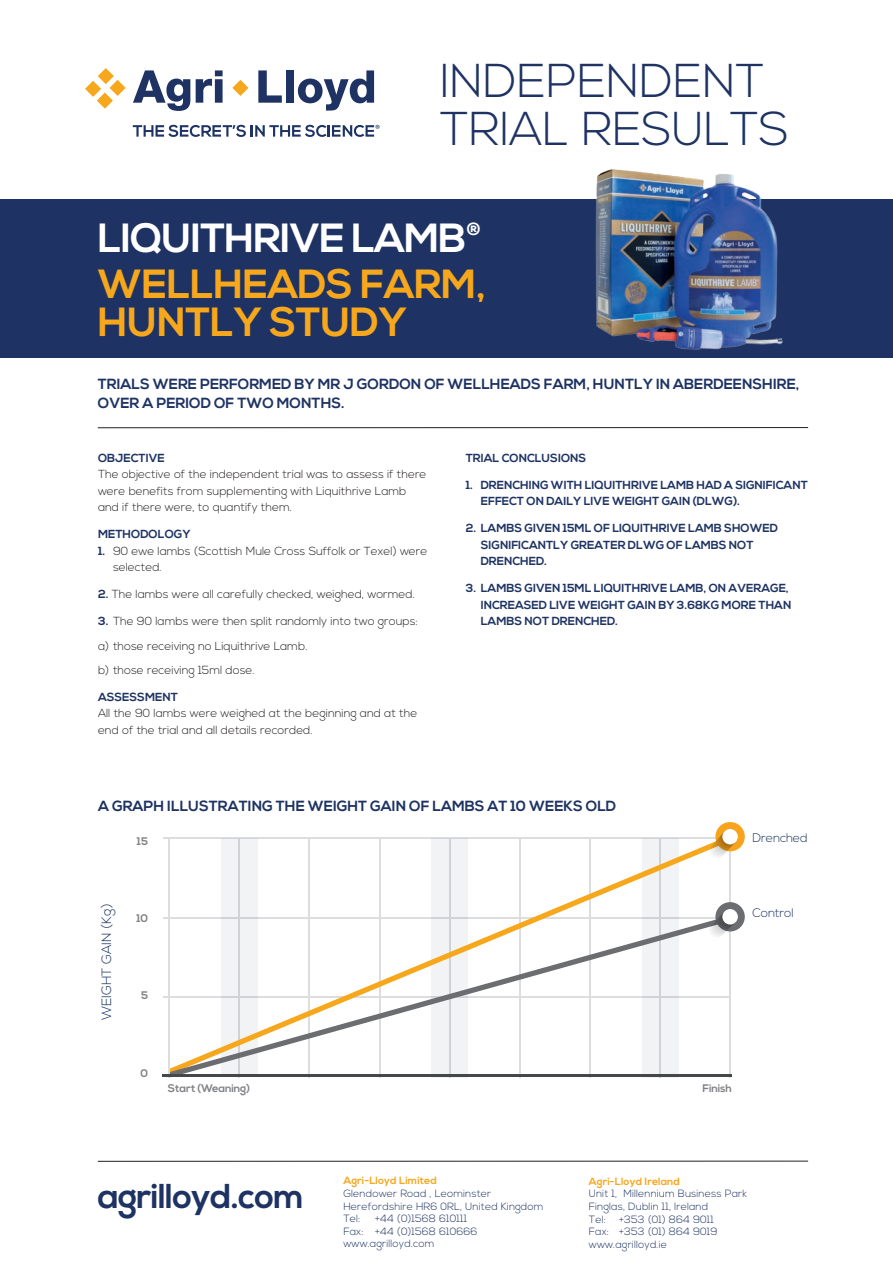
<style>
.page{position:relative;width:893px;height:1263px;background:#fff}
.page>*{position:absolute;margin:0;border:0;box-sizing:border-box;transform-origin:0 0}
.t1{font:300 47.4px "Nexa";color:#1e3363}
.t2{font:700 40.65px/37.5px "Nexa";letter-spacing:-.01em;color:#f7a71c}
.t3{font:700 40.65px "Nexa";letter-spacing:-.02em;color:#fff}
.t4{font:700 34.5px "Nexa";letter-spacing:-.02em;color:#1e3363}
.t5{font:700 17.55px "Nexa";color:#fff}
.t6{font:700 14.7px/18.8px "Nexa";color:#1e3363}
.t7{font:300 13.5px "Nexa";color:#1e3363}
.t8{font:300 12.3px "Nexa";letter-spacing:-.01em;color:#1e3363}
.t9{font:12px "Myriad Pro";color:#1e3363}
.t10{font:300 11.7px/16.5px "Nexa";color:#231f20}
.t11{font:700 11.7px/16.5px "Nexa";color:#1e3363}
.t12{font:700 10.95px "Nexa";letter-spacing:-.01em;color:#808285}
.t13{font:300 10.5px/12.6px "Nexa";letter-spacing:.01em;color:#1e3363}
.s1{font-weight:700;color:#1e3363}
.s2{font-weight:700;color:#f7a71c}
</style>
<div class="page">
<div style="left:0;top:200px;width:893px;height:158px;background:#1e3363"></div>
<svg style="left:162px;top:837px;width:573px;height:238px"></svg>
<svg style="left:163px;top:912px;width:572px;height:166px"></svg>
<div style="left:715px;top:822px;width:30px;height:30px;background:#f9a21c;border-radius:50%"></div>
<svg style="left:708px;top:829px;width:30px;height:32px"></svg>
<div style="left:722px;top:829px;width:16px;height:16px;background:#fff;border-radius:50%"></div>
<div style="left:715px;top:902px;width:30px;height:29px;background:#6c6d70;border-radius:50%"></div>
<svg style="left:707px;top:909px;width:31px;height:31px"></svg>
<div style="left:722px;top:909px;width:16px;height:15px;background:#fff;border-radius:50%"></div>
<hr style="left:168px;top:838px;width:2px;height:239px;background:#dcdddf">
<hr style="left:162px;top:1075px;width:569px;height:2px;background:#454849">
<hr style="left:98px;top:427px;width:710px;height:1px;background:#231f20">
<hr style="left:98px;top:1161px;width:710px;height:1px;background:#231f20">
<img style="left:590px;top:169px;width:200px;height:181px">
<svg style="left:133px;top:70px;width:57px;height:41px"></svg>
<svg style="left:196px;top:70px;width:27px;height:33px"></svg>
<svg style="left:258px;top:70px;width:24px;height:33px"></svg>
<div style="left:286px;top:70px;width:8px;height:33px;background:#1e3363"></div>
<svg style="left:298px;top:70px;width:76px;height:41px"></svg>
<svg style="left:85px;top:68px;width:41px;height:41px"></svg>
<svg style="left:232px;top:80px;width:16px;height:16px"></svg>
<svg style="left:133px;top:125px;width:241px;height:12px"></svg>
<p class="t9" style="left:375px;top:121px;width:7px">®</p>
<p class="t1" style="left:440px;top:54px;width:326px">INDEPENDENT</p>
<p class="t1" style="left:440px;top:101px;width:350px">TRIAL RESULTS</p>
<p class="t3" style="left:98px;top:215px;width:370px">LIQUITHRIVE LAMB</p>
<p class="t5" style="left:466px;top:218px;width:18px">®</p>
<p class="t2" style="left:98px;top:267px;width:390px">WELLHEADS FARM,<br>HUNTLY STUDY</p>
<p class="t6" style="left:98px;top:375px;width:703px">TRIALS WERE PERFORMED BY MR J GORDON OF WELLHEADS FARM, HUNTLY IN ABERDEENSHIRE,<br>OVER A PERIOD OF TWO MONTHS.</p>
<p class="t10" style="left:98px;top:450px;width:330px"><span class="s1">OBJECTIVE<br></span>The objective of the independent trial was to assess if there were benefits from supplementing with Liquithrive Lamb and if there were, to quantify them.</p>
<p class="t11" style="left:98px;top:526px;width:94px">METHODOLOGY</p>
<p class="t10" style="left:113px;top:543px;width:316px;text-indent:-15px"><span class="s1">1.</span> 90 ewe lambs (Scottish Mule Cross Suffolk or Texel) were selected.</p>
<p class="t10" style="left:98px;top:586px;width:318px"><span class="s1">2.</span> The lambs were all carefully checked, weighed, wormed.</p>
<p class="t10" style="left:98px;top:614px;width:322px"><span class="s1">3.</span> The 90 lambs were then split randomly into two groups:</p>
<p class="t10" style="left:98px;top:638px;width:211px">a) those receiving no Liquithrive Lamb.</p>
<p class="t10" style="left:98px;top:662px;width:158px">b) those receiving 15ml dose.</p>
<p class="t10" style="left:98px;top:689px;width:321px"><span class="s1">ASSESSMENT<br></span>All the 90 lambs were weighed at the beginning and at the end of the trial and all details recorded.</p>
<p class="t11" style="left:466px;top:450px;width:122px">TRIAL CONCLUSIONS</p>
<p class="t11" style="left:481px;top:477px;width:329px;text-indent:-15px">1. DRENCHING WITH LIQUITHRIVE LAMB HAD A SIGNIFICANT<br>EFFECT ON DAILY LIVE WEIGHT GAIN (DLWG).</p>
<p class="t11" style="left:481px;top:520px;width:299px;text-indent:-15px">2. LAMBS GIVEN 15ML OF LIQUITHRIVE LAMB SHOWED<br>SIGNIFICANTLY GREATER DLWG OF LAMBS NOT<br>DRENCHED.</p>
<p class="t11" style="left:481px;top:580px;width:312px;text-indent:-15px">3. LAMBS GIVEN 15ML LIQUITHRIVE LAMB, ON AVERAGE,<br>INCREASED LIVE WEIGHT GAIN BY 3.68KG MORE THAN<br>LAMBS NOT DRENCHED.</p>
<p class="t6" style="left:98px;top:797px;width:520px">A GRAPH ILLUSTRATING THE WEIGHT GAIN OF LAMBS AT 10 WEEKS OLD</p>
<p class="t12" style="left:137px;top:835px;width:13px">15</p>
<p class="t8" style="left:752px;top:831px;width:57px">Drenched</p>
<p class="t7" style="left:99px;top:1020px;width:118px;rotate:-90deg">WEIGHT GAIN (Kg)</p>
<p class="t8" style="left:752px;top:906px;width:43px">Control</p>
<p class="t12" style="left:136px;top:912px;width:13px">10</p>
<p class="t12" style="left:141px;top:989px;width:8px">5</p>
<p class="t12" style="left:141px;top:1066px;width:9px">0</p>
<p class="t12" style="left:168px;top:1082px;width:84px">Start (Weaning)</p>
<p class="t12" style="left:703px;top:1082px;width:31px">Finish</p>
<p class="t4" style="left:98px;top:1177px;width:208px">agrilloyd.com</p>
<p class="t13" style="left:343px;top:1175px;width:149px"><span class="s2">Agri-Lloyd Limited<br></span>Glendower Road , Leominster</p>
<p class="t13" style="left:343px;top:1200px;width:202px">Herefordshire HR6 0RL, United Kingdom</p>
<p class="t13" style="left:343px;top:1213px;width:19px">Tel:</p>
<p class="t13" style="left:375px;top:1213px;width:94px">+44 (0)1568 610111</p>
<p class="t13" style="left:343px;top:1225px;width:136px">Fax: +44 (0)1568 610666</p>
<p class="t13" style="left:343px;top:1238px;width:93px">www.agrilloyd.com</p>
<p class="t13" style="left:589px;top:1175px;width:160px"><span class="s2">Agri-Lloyd Ireland<br></span>Unit 1, Millennium Business Park</p>
<p class="t13" style="left:589px;top:1200px;width:127px">Finglas, Dublin 11, Ireland<br>Tel: +353 (01) 864 9011</p>
<p class="t13" style="left:589px;top:1226px;width:130px">Fax: +353 (01) 864 9019</p>
<p class="t13" style="left:589px;top:1238px;width:80px">www.agrilloyd.ie</p>
</div>
